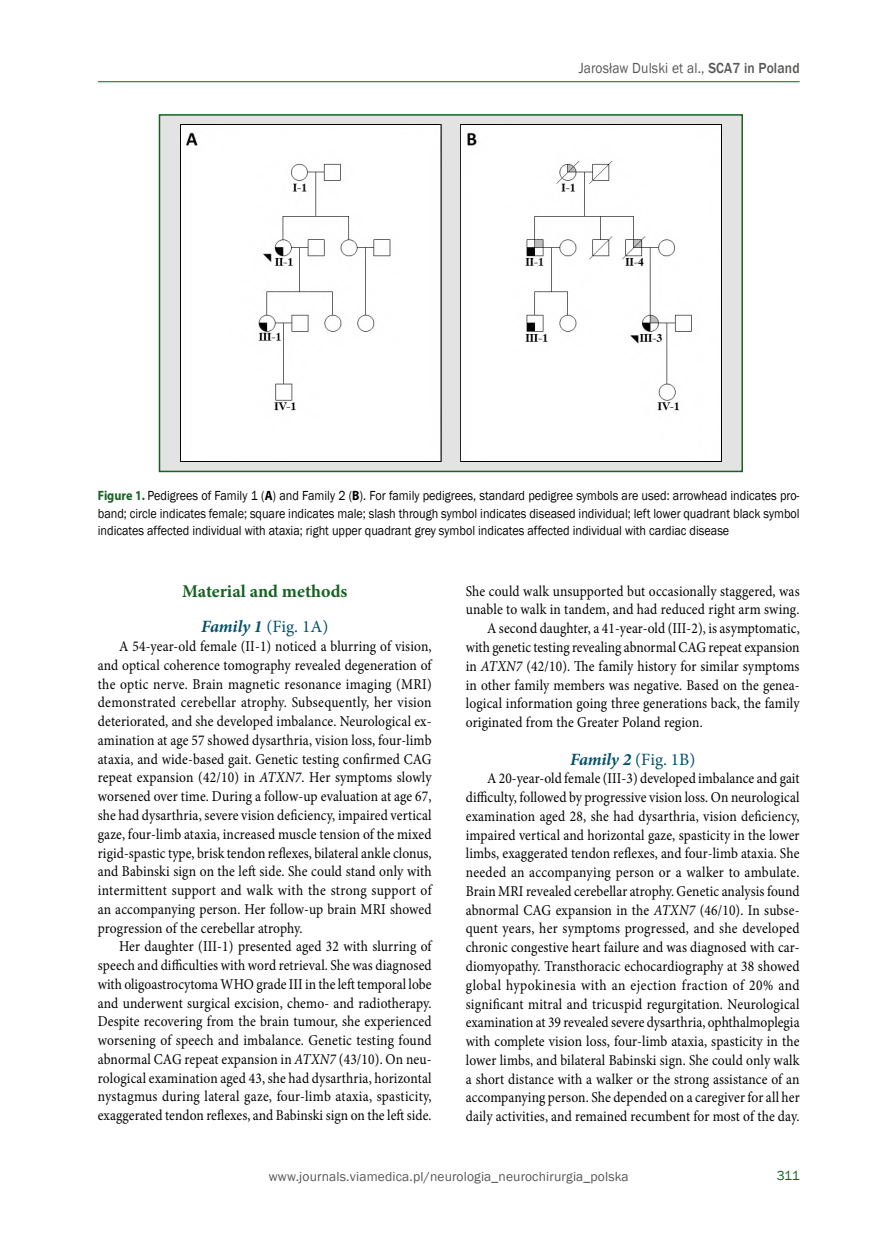
<style>
.page{position:relative;width:872px;height:1234px;background:#fff}
.page>*{position:absolute;margin:0;border:0;box-sizing:border-box;transform-origin:0 0}
.t1{font:700 18px "Minion Pro";color:#176222}
.t2{font:17.25px "Minion Pro";color:#03506b}
.t3{font:15px/18.8px "Minion Pro";letter-spacing:.005em;color:#000;text-align:justify;scale:.9 1}
.t4{font:15px "Franklin Gothic";letter-spacing:.01em;color:#575756;scale:.9 1}
.t5{font:13.5px/17.2px "Franklin Gothic";color:#000;text-align:justify;scale:.9 1}
.t6{font:13.5px "Franklin Gothic";letter-spacing:.01em;color:#575756}
.t7{font:13.5px "Franklin Gothic";color:#176222}
.s1{font-weight:500}
.s2{font-family:"Myriad Pro";font-weight:700;color:#176222}
.s3{font-family:"Myriad Pro";font-weight:700}
.s4{font-weight:700;font-style:italic}
.s5{font-style:italic}
</style>
<div class="page">
<hr style="left:98px;top:81px;width:701px;height:1px;background:#176222">
<div style="left:159px;top:114px;width:584px;height:358px;background:#e3e3e3;border:2px solid #176222"></div>
<div style="left:180px;top:124px;width:541px;height:337px;background:#fff"></div>
<div style="left:442px;top:121px;width:17px;height:345px;background:#e3e3e3"></div>
<p class="t4" style="left:579px;top:58px;width:247px">Jarosław Dulski et al., <span class="s1">SCA7 in Poland</span></p>
<p class="t5" style="left:98px;top:487px;width:781px"><span class="s2">Figure 1.</span> Pedigrees of Family 1 (<span class="s3">A</span>) and Family 2 (<span class="s3">B</span>). For family pedigrees, standard pedigree symbols are used: arrowhead indicates pro&shy;band; circle indicates female; square indicates male; slash through symbol indicates diseased individual; left lower quadrant black symbol indicates affected individual with ataxia; right upper quadrant grey symbol indicates affected individual with cardiac disease</p>
<p class="t1" style="left:182px;top:578px;width:167px">Material and methods</p>
<p class="t2" style="left:201px;top:615px;width:129px"><span class="s4">Family 1</span> (Fig. 1A)</p>
<p class="t3" style="left:98px;top:637px;width:372px;text-indent:21px">A 54-year-old female (II-1) noticed a blurring of vision, and optical coherence tomography revealed degeneration of the optic nerve. Brain magnetic resonance imaging (MRI) demonstrated cerebellar atrophy. Subsequently, her vision deteriorated, and she developed imbalance. Neurological ex&shy;amination at age 57 showed dysarthria, vision loss, four-limb ataxia, and wide-based gait. Genetic testing confirmed CAG repeat expansion (42/10) in <span class="s5">ATXN7</span>. Her symptoms slowly worsened over time. During a follow-up evaluation at age 67, she had dysarthria, severe vision deficiency, impaired vertical gaze, four-limb ataxia, increased muscle tension of the mixed rigid-spastic type, brisk tendon reflexes, bilateral ankle clonus, and Babinski sign on the left side. She could stand only with intermittent support and walk with the strong support of an accompanying person. Her follow-up brain MRI showed progression of the cerebellar atrophy.</p>
<p class="t3" style="left:98px;top:937px;width:372px;text-indent:21px">Her daughter (III-1) presented aged 32 with slurring of speech and difficulties with word retrieval. She was diagnosed with oligoastrocytoma WHO grade III in the left temporal lobe and underwent surgical excision, chemo- and radiotherapy.<br>Despite recovering from the brain tumour, she experienced worsening of speech and imbalance. Genetic testing found abnormal CAG repeat expansion in <span class="s5">ATXN7</span> (43/10). On neu&shy;rological examination aged 43, she had dysarthria, horizontal nystagmus during lateral gaze, four-limb ataxia, spasticity, exaggerated tendon reflexes, and Babinski sign on the left side.</p>
<p class="t3" style="left:466px;top:581px;width:372px">She could walk unsupported but occasionally staggered, was</p>
<p class="t3" style="left:466px;top:600px;width:372px">unable to walk in tandem, and had reduced right arm swing.</p>
<p class="t3" style="left:487px;top:619px;width:349px">A second daughter, a 41-year-old (III-2), is asymptomatic,</p>
<p class="t3" style="left:466px;top:637px;width:372px">with genetic testing revealing abnormal CAG repeat expansion</p>
<p class="t3" style="left:466px;top:656px;width:372px">in <span class="s5">ATXN7</span> (42/10). The family history for similar symptoms</p>
<p class="t3" style="left:466px;top:675px;width:372px">in other family members was negative. Based on the genea-</p>
<p class="t3" style="left:466px;top:694px;width:372px">logical information going three generations back, the family</p>
<p class="t3" style="left:466px;top:712px;width:265px">originated from the Greater Poland region.</p>
<p class="t2" style="left:570px;top:747px;width:127px"><span class="s4">Family 2</span> (Fig. 1B)</p>
<p class="t3" style="left:466px;top:769px;width:372px;text-indent:21px">A 20-year-old female (III-3) developed imbalance and gait difficulty, followed by progressive vision loss. On neurological examination aged 28, she had dysarthria, vision deficiency, impaired vertical and horizontal gaze, spasticity in the lower limbs, exaggerated tendon reflexes, and four-limb ataxia. She needed an accompanying person or a walker to ambulate.<br>Brain MRI revealed cerebellar atrophy. Genetic analysis found abnormal CAG expansion in the <span class="s5">ATXN7</span> (46/10). In subse&shy;quent years, her symptoms progressed, and she developed chronic congestive heart failure and was diagnosed with car&shy;diomyopathy. Transthoracic echocardiography at 38 showed global hypokinesia with an ejection fraction of 20% and significant mitral and tricuspid regurgitation. Neurological examination at 39 revealed severe dysarthria, ophthalmoplegia with complete vision loss, four-limb ataxia, spasticity in the lower limbs, and bilateral Babinski sign. She could only walk a short distance with a walker or the strong assistance of an accompanying person. She depended on a caregiver for all her daily activities, and remained recumbent for most of the day.</p>
<p class="t6" style="left:269px;top:1168px;width:361px">www.journals.viamedica.pl/neurologia_neurochirurgia_polska</p>
<p class="t7" style="left:776px;top:1166px;width:24px">311</p>
</div>
